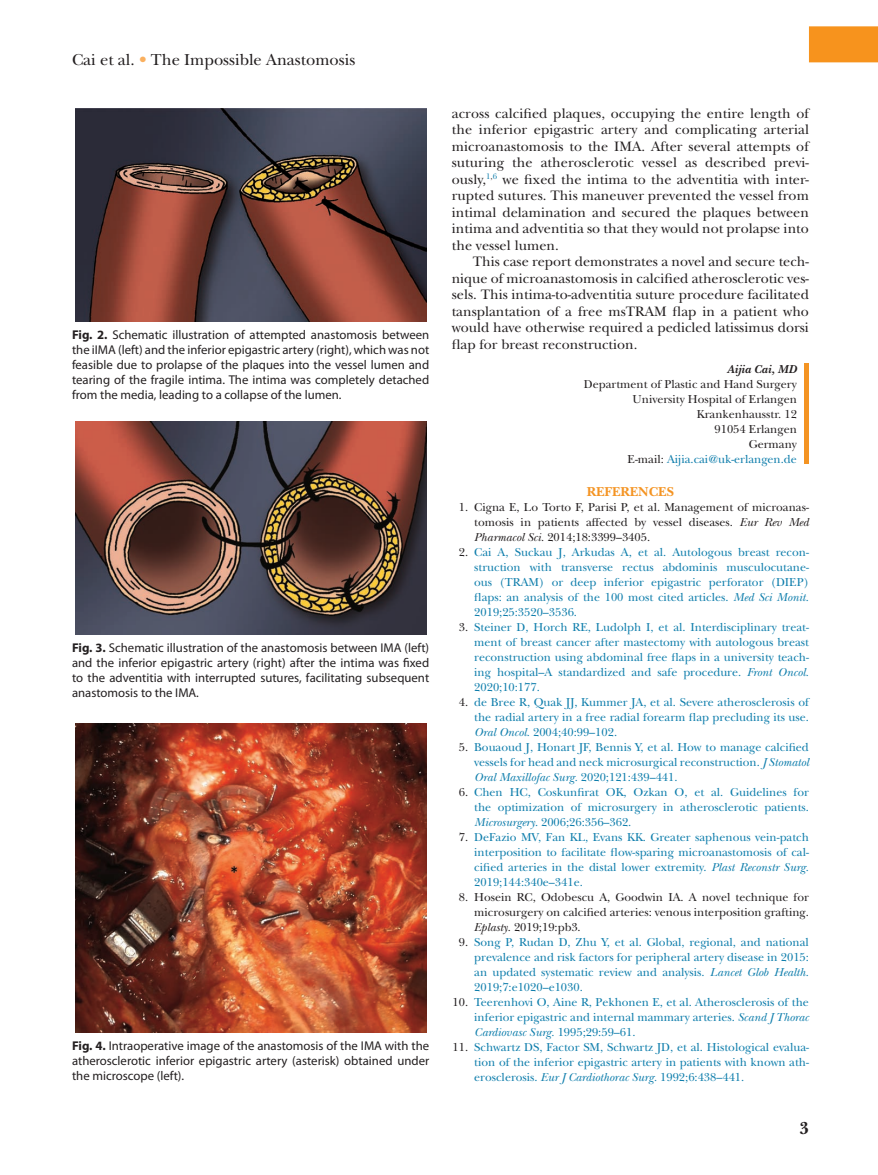
<style>
.page{position:relative;width:878px;height:1175px;background:#fff}
.page>*{position:absolute;margin:0;border:0;box-sizing:border-box;transform-origin:0 0}
.t1{font:700 18px "New Baskerville Std";color:#231f20}
.t2{font:16.5px "New Baskerville Std";color:#231f20}
.t3{font:14.25px/16.5px "New Baskerville Std";color:#231f20;text-align:justify}
.t4{font:700 13.5px "New Baskerville Std";color:#f49423}
.t5{font:12.75px/15px "Myriad Pro";color:#231f20;text-align:justify}
.t6{font:12px/15px "New Baskerville Std";color:#0f7eac;text-align:justify}
.t7{font:12px/15px "New Baskerville Std";color:#231f20;text-align:justify}
.t8{font:italic 700 12px "New Baskerville Std";color:#231f20}
.s1{color:#fab05f}
.s2{font-weight:700}
.s3{color:#0f7eac}
.s4{font-style:italic}
.s5{color:#231f20}
</style>
<div class="page">
<div style="left:808px;top:26px;width:70px;height:36px;background:#f7931d"></div>
<hr style="left:804px;top:363px;width:4px;height:15px;background:#f49423">
<hr style="left:804px;top:372px;width:4px;height:17px;background:#f49423">
<hr style="left:804px;top:387px;width:4px;height:17px;background:#f49423">
<hr style="left:804px;top:402px;width:4px;height:17px;background:#f49423">
<hr style="left:804px;top:417px;width:4px;height:17px;background:#f49423">
<hr style="left:804px;top:432px;width:4px;height:17px;background:#f49423">
<hr style="left:804px;top:447px;width:4px;height:17px;background:#f49423">
<img style="left:75px;top:108px;width:351px;height:213px">
<img style="left:75px;top:421px;width:351px;height:213px">
<img style="left:75px;top:724px;width:351px;height:309px">
<h2 class="t2" style="left:72px;top:50px;width:285px">Cai et al. <span class="s1">•</span> The Impossible Anastomosis</h2>
<p class="t5" style="left:72px;top:326px;width:359px"><span class="s2">Fig. 2.</span> Schematic illustration of attempted anastomosis between the iIMA (left) and the inferior epigastric artery (right), which was not feasible due to prolapse of the plaques into the vessel lumen and tearing of the fragile intima. The intima was completely detached from the media, leading to a collapse of the lumen.</p>
<p class="t5" style="left:72px;top:640px;width:359px"><span class="s2">Fig. 3.</span> Schematic illustration of the anastomosis between IMA (left) and the inferior epigastric artery (right) after the intima was fixed to the adventitia with interrupted sutures, facilitating subsequent anastomosis to the IMA.</p>
<p class="t5" style="left:72px;top:1038px;width:359px"><span class="s2">Fig. 4.</span> Intraoperative image of the anastomosis of the IMA with the atherosclerotic inferior epigastric artery (asterisk) obtained under the microscope (left).</p>
<p class="t3" style="left:451px;top:105px;width:359px">across calcified plaques, occupying the entire length of the inferior epigastric artery and complicating arterial microanastomosis to the IMA. After several attempts of suturing the atherosclerotic vessel as described previ&shy;ously,<sup>1</sup><sup>,</sup><sup>6</sup> we fixed the intima to the adventitia with inter&shy;rupted sutures. This maneuver prevented the vessel from intimal delamination and secured the plaques between intima and adventitia so that they would not prolapse into the vessel lumen.</p>
<p class="t3" style="left:451px;top:253px;width:359px;text-indent:21px">This case report demonstrates a novel and secure tech&shy;nique of microanastomosis in calcified atherosclerotic ves&shy;sels. This intima-to-adventitia suture procedure facilitated tansplantation of a free msTRAM flap in a patient who would have otherwise required a pedicled latissimus dorsi flap for breast reconstruction.</p>
<p class="t8" style="left:727px;top:362px;width:71px">Aijia Cai, MD</p>
<p class="t7" style="left:584px;top:376px;width:214px;text-align:right">Department of Plastic and Hand Surgery<br>University Hospital of Erlangen<br>Krankenhausstr. 12<br>91054 Erlangen<br>Germany<br>E-mail: <span class="s3">Aijia.cai@uk-erlangen.de</span></p>
<p class="t4" style="left:586px;top:483px;width:89px">REFERENCES</p>
<p class="t7" style="left:474px;top:499px;width:336px;text-indent:-15px">1. Cigna E, Lo Torto F, Parisi P, et al. Management of microanas&shy;tomosis in patients affected by vessel diseases. <span class="s4">Eur Rev Med Pharmacol Sci.</span> 2014;18:3399–3405.</p>
<p class="t6" style="left:474px;top:544px;width:336px;text-indent:-15px"><span class="s5">2.</span> Cai A, Suckau J, Arkudas A, et al. Autologous breast recon&shy;struction with transverse rectus abdominis musculocutane&shy;ous (TRAM) or deep inferior epigastric perforator (DIEP) flaps: an analysis of the 100 most cited articles. <span class="s4">Med Sci Monit.<br></span>2019;25:3520–3536.</p>
<p class="t6" style="left:474px;top:619px;width:336px;text-indent:-15px"><span class="s5">3.</span> Steiner D, Horch RE, Ludolph I, et al. Interdisciplinary treat&shy;ment of breast cancer after mastectomy with autologous breast reconstruction using abdominal free flaps in a university teach&shy;ing hospital–A standardized and safe procedure. <span class="s4">Front Oncol.<br></span>2020;10:177.</p>
<p class="t6" style="left:474px;top:694px;width:336px;text-indent:-15px"><span class="s5">4.</span> de Bree R, Quak JJ, Kummer JA, et al. Severe atherosclerosis of the radial artery in a free radial forearm flap precluding its use.<br><span class="s4">Oral Oncol.</span> 2004;40:99–102.</p>
<p class="t6" style="left:474px;top:739px;width:336px;text-indent:-15px"><span class="s5">5.</span> Bouaoud J, Honart JF, Bennis Y, et al. How to manage calcified vessels for head and neck microsurgical reconstruction. <span class="s4">J Stomatol Oral Maxillofac Surg.</span> 2020;121:439–441.</p>
<p class="t6" style="left:474px;top:784px;width:336px;text-indent:-15px"><span class="s5">6.</span> Chen HC, Coskunfirat OK, Ozkan O, et al. Guidelines for the optimization of microsurgery in atherosclerotic patients.<br><span class="s4">Microsurgery.</span> 2006;26:356–362.</p>
<p class="t6" style="left:474px;top:829px;width:336px;text-indent:-15px"><span class="s5">7.</span> DeFazio MV, Fan KL, Evans KK. Greater saphenous vein-patch interposition to facilitate flow-sparing microanastomosis of cal&shy;cified arteries in the distal lower extremity. <span class="s4">Plast Reconstr Surg.<br></span>2019;144:340e–341e.</p>
<p class="t7" style="left:474px;top:889px;width:336px;text-indent:-15px">8. Hosein RC, Odobescu A, Goodwin IA. A novel technique for microsurgery on calcified arteries: venous interposition grafting.<br><span class="s4">Eplasty.</span> 2019;19:pb3.</p>
<p class="t6" style="left:474px;top:934px;width:336px;text-indent:-15px"><span class="s5">9.</span> Song P, Rudan D, Zhu Y, et al. Global, regional, and national prevalence and risk factors for peripheral artery disease in 2015: an updated systematic review and analysis. <span class="s4">Lancet Glob Health.<br></span>2019;7:e1020–e1030.</p>
<p class="t6" style="left:474px;top:994px;width:336px;text-indent:-22px"><span class="s5">10.</span> Teerenhovi O, Aine R, Pekhonen E, et al. Atherosclerosis of the inferior epigastric and internal mammary arteries. <span class="s4">Scand J Thorac Cardiovasc Surg.</span> 1995;29:59–61.</p>
<p class="t6" style="left:474px;top:1039px;width:336px;text-indent:-22px"><span class="s5">11.</span> Schwartz DS, Factor SM, Schwartz JD, et al. Histological evalua&shy;tion of the inferior epigastric artery in patients with known ath&shy;erosclerosis. <span class="s4">Eur J Cardiothorac Surg.</span> 1992;6:438–441.</p>
<h1 class="t1" style="left:799px;top:1118px;width:11px">3</h1>
</div>
